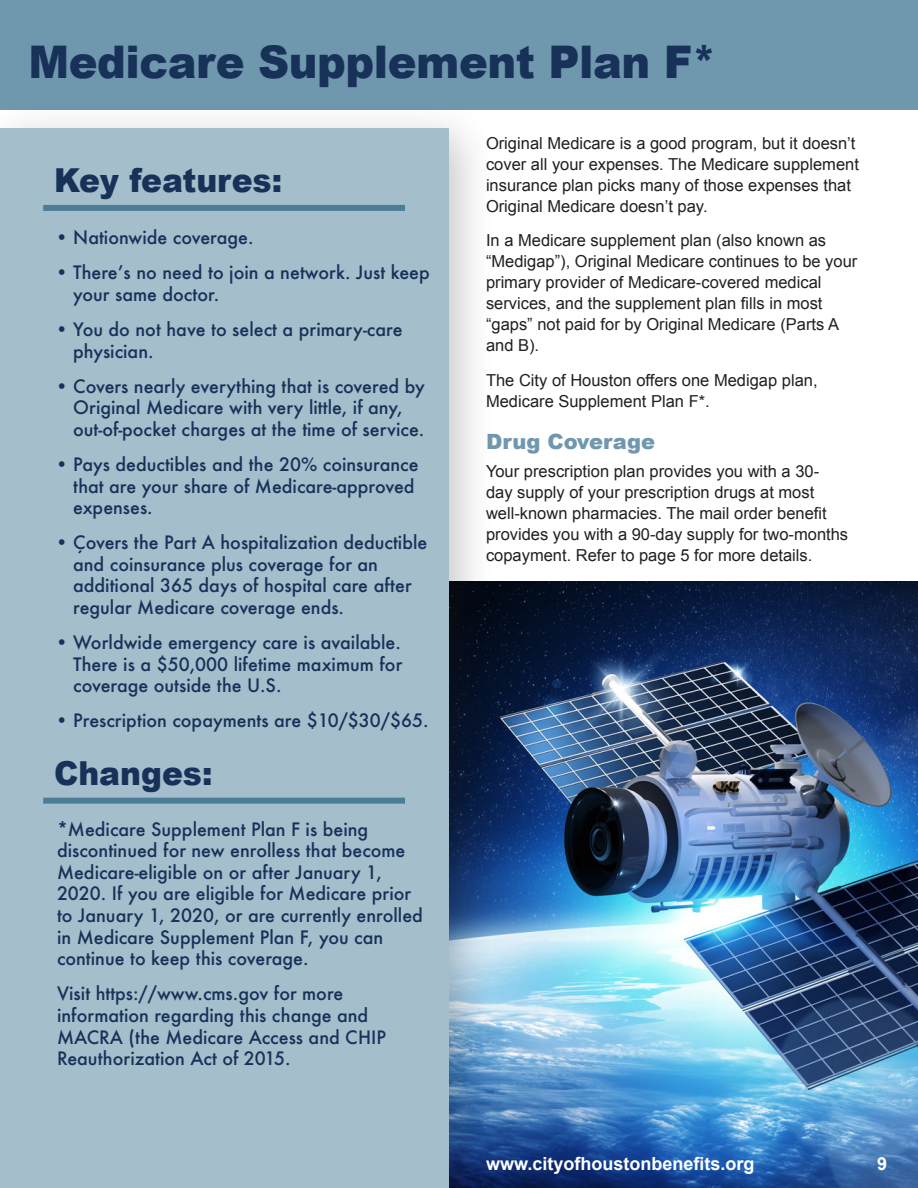
<style>
.page{position:relative;width:918px;height:1188px;background:#fff}
.page>*{position:absolute;margin:0;border:0;box-sizing:border-box;transform-origin:0 0}
.t1{font:900 45px "Arial";letter-spacing:-.01em;color:#183159;scale:.96 1}
.Chalkboard_SubHeadin{font:900 33px "Arial";color:#183159;scale:.95 1}
.chapter_head{font:900 21px "Arial";color:#6f97ad}
.bullet_list_in_a_box{font:500 18px/21.6px "Futura";color:#183159}
.Main_text{font:700 18px "Arial";color:#fff}
.Main_text-2{font:16.5px/21px "Arial";color:#231f20}
</style>
<div class="page">
<img style="left:496px;top:581px;width:422px;height:607px">
<div style="left:0;top:0;width:918px;height:109px;background:#6f97ad"></div>
<div style="left:0;top:100px;width:496px;height:1088px;background:#231f20;opacity:.25"></div>
<div style="left:0;top:128px;width:449px;height:1060px;background:#a5becb"></div>
<div style="left:43px;top:205px;width:362px;height:6px;background:#4b7d98"></div>
<div style="left:43px;top:798px;width:362px;height:6px;background:#4b7d98"></div>
<p class="t1" style="left:28px;top:29px;width:718px">Medicare Supplement Plan F*</p>
<p class="Chalkboard_SubHeadin" style="left:54px;top:157px;width:242px">Key features:</p>
<p class="bullet_list_in_a_box" style="left:55px;top:226px;width:200px">• Nationwide coverage.</p>
<p class="bullet_list_in_a_box" style="left:73px;top:262px;width:358px;text-indent:-18px">• There’s no need to join a network. Just keep your same doctor.</p>
<p class="bullet_list_in_a_box" style="left:73px;top:318px;width:331px;text-indent:-18px">• You do not have to select a primary-care physician.</p>
<p class="bullet_list_in_a_box" style="left:73px;top:375px;width:353px;text-indent:-18px">• Covers nearly everything that is covered by<br>Original Medicare with very little, if any, out-of-pocket charges at the time of service.</p>
<p class="bullet_list_in_a_box" style="left:73px;top:453px;width:347px;text-indent:-18px">• Pays deductibles and the 20% coinsurance that are your share of Medicare-approved expenses.</p>
<p class="bullet_list_in_a_box" style="left:73px;top:532px;width:356px;text-indent:-18px">• Çovers the Part A hospitalization deductible and coinsurance plus coverage for an additional 365 days of hospital care after regular Medicare coverage ends.</p>
<p class="bullet_list_in_a_box" style="left:73px;top:631px;width:331px;text-align:justify;text-indent:-18px">• Worldwide emergency care is available.<br>There is a $50,000 lifetime maximum for coverage outside the U.S.</p>
<p class="bullet_list_in_a_box" style="left:55px;top:710px;width:375px">• Prescription copayments are $10/$30/$65.</p>
<p class="Chalkboard_SubHeadin" style="left:54px;top:749px;width:168px">Changes:</p>
<p class="bullet_list_in_a_box" style="left:57px;top:818px;width:367px">*Medicare Supplement Plan F is being discontinued for new enrolless that become Medicare-eligible on or after January 1, 2020. If you are eligible for Medicare prior to January 1, 2020, or are currently enrolled in Medicare Supplement Plan F, you can continue to keep this coverage.</p>
<p class="bullet_list_in_a_box" style="left:57px;top:983px;width:331px">Visit https://www.cms.gov for more information regarding this change and MACRA (the Medicare Access and CHIP Reauthorization Act of 2015.</p>
<p class="Main_text-2" style="left:486px;top:132px;width:374px">Original Medicare is a good program, but it doesn’t cover all your expenses. The Medicare supplement insurance plan picks many of those expenses that Original Medicare doesn’t pay.</p>
<p class="Main_text-2" style="left:486px;top:230px;width:373px">In a Medicare supplement plan (also known as “Medigap”), Original Medicare continues to be your primary provider of Medicare-covered medical services, and the supplement plan fills in most “gaps” not paid for by Original Medicare (Parts A and B).</p>
<p class="Main_text-2" style="left:486px;top:369px;width:333px">The City of Houston offers one Medigap plan,<br>Medicare Supplement Plan F*.</p>
<p class="chapter_head" style="left:486px;top:427px;width:171px">Drug Coverage</p>
<p class="Main_text-2" style="left:486px;top:461px;width:364px">Your prescription plan provides you with a 30- day supply of your prescription drugs at most well-known pharmacies. The mail order benefit provides you with a 90-day supply for two-months copayment. Refer to page 5 for more details.</p>
<p class="Main_text" style="left:486px;top:1152px;width:270px">www.cityofhoustonbenefits.org</p>
<p class="Main_text" style="left:877px;top:1152px;width:12px">9</p>
</div>
